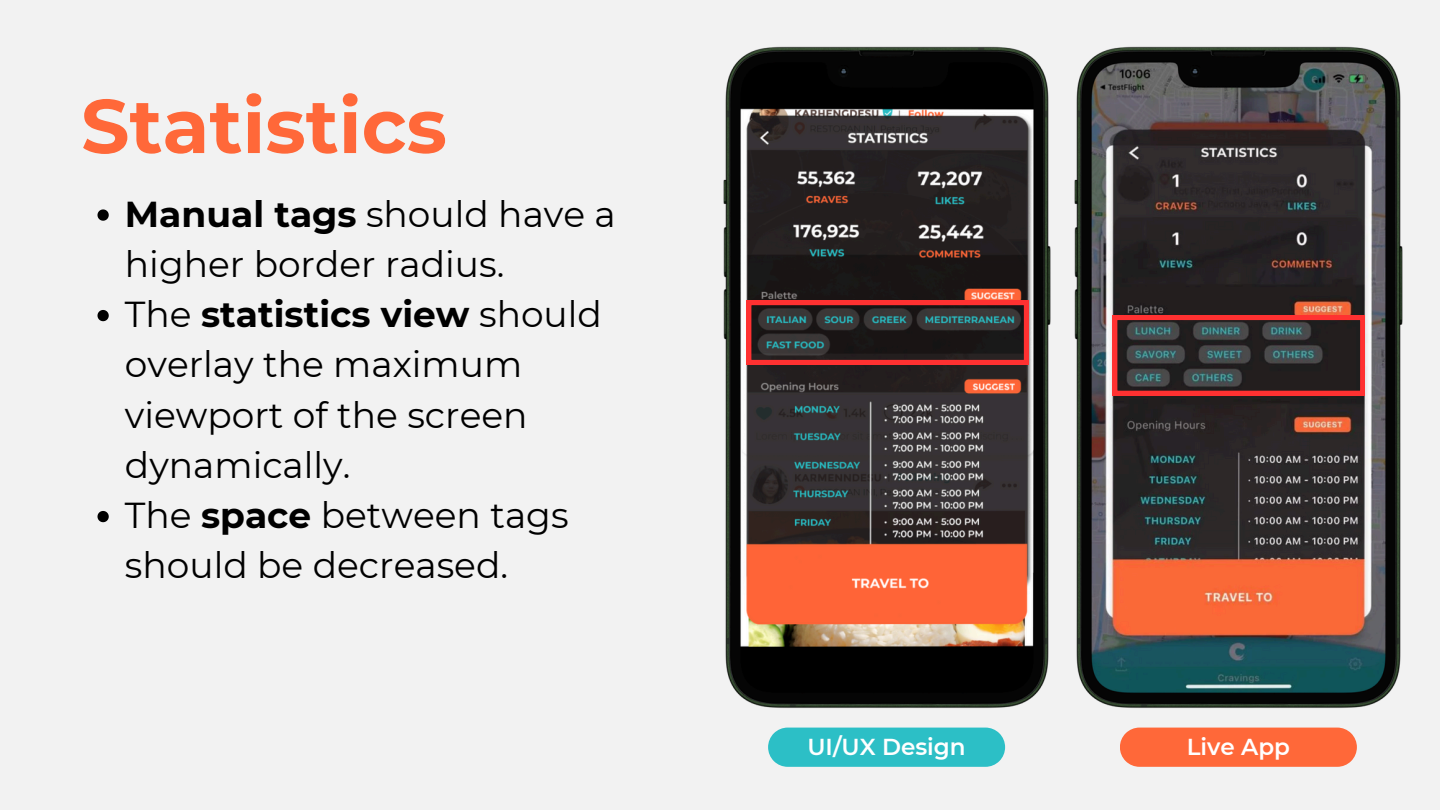
<style>
.page{position:relative;width:1440px;height:810px;background:#f2f2f2}
.page>*{position:absolute;margin:0;border:0;box-sizing:border-box;transform-origin:0 0}
.t1{font:700 76px "Montserrat";color:#ff6839}
.t2{font:36px/50.2px "Montserrat";color:#000}
.t3{font:600 23px "Montserrat";color:#fff}
.s1{font-weight:700}
</style>
<div class="page">
<img style="left:723px;top:46px;width:328px;height:662px">
<div style="left:1120px;top:728px;width:237px;height:39px;background:#ff6839"></div>
<img style="left:1074px;top:46px;width:329px;height:662px">
<div style="left:768px;top:728px;width:237px;height:39px;background:#2cbfc6"></div>
<svg style="left:98px;top:209px;width:11px;height:12px"></svg>
<svg style="left:98px;top:310px;width:11px;height:11px"></svg>
<svg style="left:98px;top:511px;width:11px;height:11px"></svg>
<svg style="left:747px;top:301px;width:281px;height:63px;background:#492d2d"></svg>
<svg style="left:1113px;top:316px;width:252px;height:79px;background:#4d3435"></svg>
<h1 class="t1" style="left:81px;top:79px;width:367px">Statistics</h1>
<p class="t2" style="left:125px;top:189px;width:492px"><span class="s1">Manual tags</span> should have a higher border radius.</p>
<p class="t2" style="left:125px;top:289px;width:479px">The <span class="s1">statistics view</span> should overlay the maximum viewport of the screen dynamically.</p>
<p class="t2" style="left:125px;top:490px;width:445px">The <span class="s1">space</span> between tags should be decreased.</p>
<p class="t3" style="left:807px;top:733px;width:160px">UI/UX Design</p>
<p class="t3" style="left:1187px;top:733px;width:105px">Live App</p>
</div>
